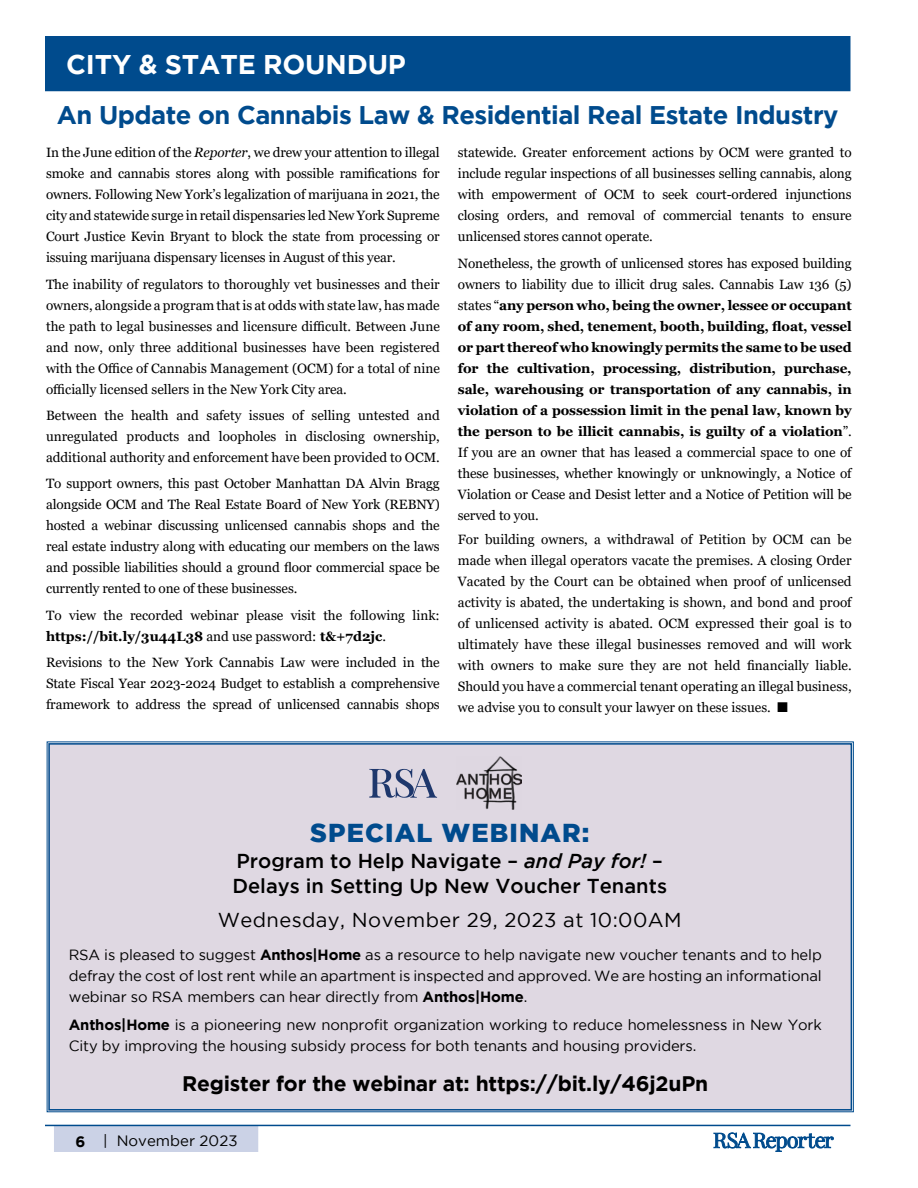
<style>
.page{position:relative;width:918px;height:1188px;background:#fff}
.page>*{position:absolute;margin:0;border:0;box-sizing:border-box;transform-origin:0 0}
.t1{font:700 27px "Gotham";letter-spacing:-.005em;color:#fff}
.t2{font:900 25.8px "Gotham";letter-spacing:.045em;color:#004b8d}
.t3{font:700 25.5px "Gotham";letter-spacing:-.02em;color:#004b8d}
.t4{font:700 21px "Gotham";letter-spacing:-.01em;color:#000}
.t5{font:500 20.1px/25.2px "Gotham";color:#000}
.t6{font:20.1px "Gotham";letter-spacing:.02em;color:#000}
.t7{font:15px "Gotham";color:#000}
.t8{font:700 15px "Gotham";color:#000}
.t9{font:14.85px/21px "Gotham";letter-spacing:-.01em;color:#000;text-align:justify}
.t10{font:13.5px/21px "Georgia";letter-spacing:-.01em;color:#000;text-align:justify}
.t11{font:700 13.5px/21px "Georgia";letter-spacing:-.01em;color:#000;text-align:justify}
.s1{font-style:italic}
.s2{font-weight:700}
.s3{font-weight:400}
.s4{font-family:"Monotype Sorts"}
</style>
<div class="page">
<div style="left:54px;top:1125px;width:204px;height:27px;background:#cbd2e6;border:2px solid #cbd2e6"></div>
<hr style="left:45px;top:1125px;width:805px;height:1px;background:#004b8d">
<svg style="left:713px;top:1132px;width:121px;height:20px"></svg>
<div style="left:45px;top:36px;width:805px;height:55px;background:#004b8d"></div>
<div style="left:47px;top:741px;width:807px;height:371px;background:#dfd8e2"></div>
<div style="left:48px;top:743px;width:804px;height:368px;border:2px solid #004b8d"></div>
<img style="left:456px;top:756px;width:66px;height:54px">
<svg style="left:369px;top:769px;width:68px;height:29px;background:#9da1b9"></svg>
<h1 class="t1" style="left:66px;top:49px;width:341px">CITY &amp; STATE ROUNDUP</h1>
<h3 class="t3" style="left:57px;top:101px;width:783px">An Update on Cannabis Law &amp; Residential Real Estate Industry</h3>
<p class="t10" style="left:46px;top:142px;width:395px">In the June edition of the <span class="s1">Reporter</span>, we drew your attention to illegal smoke and cannabis stores along with possible ramifications for owners. Following New York’s legalization of marijuana in 2021, the city and statewide surge in retail dispensaries led New York Supreme Court Justice Kevin Bryant to block the state from processing or issuing marijuana dispensary licenses in August of this year.</p>
<p class="t10" style="left:46px;top:274px;width:395px">The inability of regulators to thoroughly vet businesses and their owners, alongside a program that is at odds with state law, has made the path to legal businesses and licensure difficult. Between June and now, only three additional businesses have been registered with the Office of Cannabis Management (OCM) for a total of nine officially licensed sellers in the New York City area.</p>
<p class="t10" style="left:46px;top:405px;width:395px">Between the health and safety issues of selling untested and unregulated products and loopholes in disclosing ownership, additional authority and enforcement have been provided to OCM.</p>
<p class="t10" style="left:46px;top:474px;width:395px">To support owners, this past October Manhattan DA Alvin Bragg alongside OCM and The Real Estate Board of New York (REBNY) hosted a webinar discussing unlicensed cannabis shops and the real estate industry along with educating our members on the laws and possible liabilities should a ground floor commercial space be currently rented to one of these businesses.</p>
<p class="t10" style="left:46px;top:605px;width:395px">To view the recorded webinar please visit the following link: <span class="s2">https://bit.ly/3u44L38</span> and use password: <span class="s2">t&amp;+7d2jc</span>.</p>
<p class="t10" style="left:46px;top:652px;width:395px">Revisions to the New York Cannabis Law were included in the State Fiscal Year 2023-2024 Budget to establish a comprehensive framework to address the spread of unlicensed cannabis shops</p>
<p class="t10" style="left:458px;top:142px;width:395px">statewide. Greater enforcement actions by OCM were granted to include regular inspections of all businesses selling cannabis, along with empowerment of OCM to seek court-ordered injunctions closing orders, and removal of commercial tenants to ensure unlicensed stores cannot operate.</p>
<p class="t11" style="left:458px;top:253px;width:395px"><span class="s3">Nonetheless, the growth of unlicensed stores has exposed building owners to liability due to illicit drug sales. Cannabis Law 136 (5) states “</span>any person who, being the owner, lessee or occupant of any room, shed, tenement, booth, building, float, vessel or part thereof who knowingly permits the same to be used for the cultivation, processing, distribution, purchase, sale, warehousing or transportation of any cannabis, in violation of a possession limit in the penal law, known by the person to be illicit cannabis, is guilty of a violation<span class="s3">”.<br>If you are an owner that has leased a commercial space to one of these businesses, whether knowingly or unknowingly, a Notice of Violation or Cease and Desist letter and a Notice of Petition will be served to you.</span></p>
<p class="t10" style="left:458px;top:529px;width:395px">For building owners, a withdrawal of Petition by OCM can be made when illegal operators vacate the premises. A closing Order Vacated by the Court can be obtained when proof of unlicensed activity is abated, the undertaking is shown, and bond and proof of unlicensed activity is abated. OCM expressed their goal is to ultimately have these illegal businesses removed and will work with owners to make sure they are not held financially liable.<br>Should you have a commercial tenant operating an illegal business, we advise you to consult your lawyer on these issues. <span class="s4">n</span></p>
<h2 class="t2" style="left:310px;top:818px;width:281px">SPECIAL WEBINAR:</h2>
<h3 class="t5" style="left:232px;top:847px;width:436px">Program to Help Navigate – <span class="s1">and Pay for!</span> –<br>Delays in Setting Up New Voucher Tenants</h3>
<h3 class="t6" style="left:218px;top:909px;width:465px">Wednesday, November 29, 2023 at 10:00AM</h3>
<p class="t9" style="left:69px;top:944px;width:755px">RSA is pleased to suggest <span class="s2">Anthos|Home</span> as a resource to help navigate new voucher tenants and to help defray the cost of lost rent while an apartment is inspected and approved. We are hosting an informational webinar so RSA members can hear directly from <span class="s2">Anthos|Home</span>.</p>
<p class="t9" style="left:69px;top:1014px;width:755px"><span class="s2">Anthos|Home</span> is a pioneering new nonprofit organization working to reduce homelessness in New York<br>City by improving the housing subsidy process for both tenants and housing providers.</p>
<h3 class="t4" style="left:182px;top:1071px;width:528px">Register for the webinar at: https://bit.ly/46j2uPn</h3>
<p class="t8" style="left:75px;top:1133px;width:11px">6</p>
<p class="t7" style="left:103px;top:1132px;width:136px">| November 2023</p>
</div>
